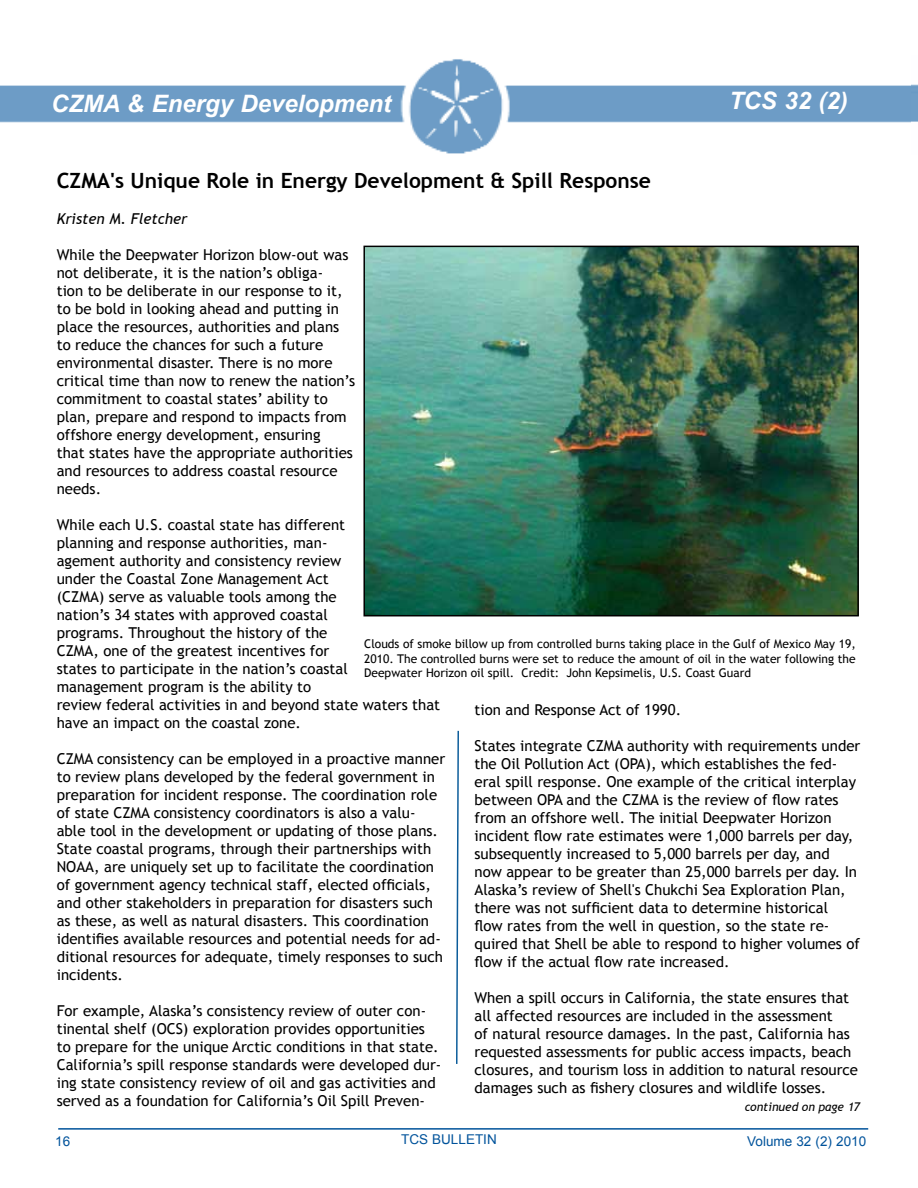
<style>
.page{position:relative;width:918px;height:1188px;background:#fff}
.page>*{position:absolute;margin:0;border:0;box-sizing:border-box;transform-origin:0 0}
.t1{font:italic 700 24px "Arial";color:#fff}
.t2{font:700 21px "Trebuchet MS";color:#000}
.t3{font:15px/18px "Trebuchet MS";color:#000}
.t4{font:italic 15px "Trebuchet MS";color:#000}
.t5{font:13.5px "Arial";color:#00539b}
.t6{font:12px/14.4px "Trebuchet MS";color:#000;text-align:justify}
.t7{font:italic 12px "Trebuchet MS";color:#000}
</style>
<div class="page">
<img style="left:0;top:59px;width:912px;height:95px">
<svg style="left:456px;top:730px;width:3px;height:334px"></svg>
<hr style="left:58px;top:1128px;width:810px;height:2px;background:#00539b">
<img style="left:912px;top:84px;width:6px;height:38px">
<img style="left:366px;top:249px;width:490px;height:364px">
<div style="left:363px;top:246px;width:496px;height:370px;border:2px solid #000"></div>
<h1 class="t1" style="left:51px;top:88px;width:341px">CZMA &amp; Energy Development</h1>
<h2 class="t2" style="left:57px;top:167px;width:596px">CZMA's Unique Role in Energy Development &amp; Spill Response</h2>
<h1 class="t1" style="left:729px;top:85px;width:120px">TCS 32 (2)</h1>
<p class="t4" style="left:57px;top:210px;width:132px">Kristen M. Fletcher</p>
<p class="t3" style="left:57px;top:246px;width:300px">While the Deepwater Horizon blow-out was not deliberate, it is the nation’s obliga-<br>tion to be deliberate in our response to it, to be bold in looking ahead and putting in place the resources, authorities and plans to reduce the chances for such a future environmental disaster. There is no more critical time than now to renew the nation’s commitment to coastal states’ ability to plan, prepare and respond to impacts from offshore energy development, ensuring<br>that states have the appropriate authorities and resources to address coastal resource needs.</p>
<p class="t3" style="left:57px;top:516px;width:385px">While each U.S. coastal state has different<br>planning and response authorities, man-<br>agement authority and consistency review<br>under the Coastal Zone Management Act<br>(CZMA) serve as valuable tools among the<br>nation’s 34 states with approved coastal<br>programs. Throughout the history of the<br>CZMA, one of the greatest incentives for<br>states to participate in the nation’s coastal<br>management program is the ability to<br>review federal activities in and beyond state waters that have an impact on the coastal zone.</p>
<p class="t3" style="left:57px;top:750px;width:390px">CZMA consistency can be employed in a proactive manner to review plans developed by the federal government in preparation for incident response. The coordination role of state CZMA consistency coordinators is also a valu&shy;able tool in the development or updating of those plans.<br>State coastal programs, through their partnerships with NOAA, are uniquely set up to facilitate the coordination of government agency technical staff, elected officials, and other stakeholders in preparation for disasters such as these, as well as natural disasters. This coordination identifies available resources and potential needs for ad&shy;ditional resources for adequate, timely responses to such incidents.</p>
<p class="t3" style="left:57px;top:1002px;width:386px">For example, Alaska’s consistency review of outer con&shy;tinental shelf (OCS) exploration provides opportunities to prepare for the unique Arctic conditions in that state.<br>California’s spill response standards were developed dur&shy;ing state consistency review of oil and gas activities and served as a foundation for California’s Oil Spill Preven-</p>
<p class="t6" style="left:364px;top:637px;width:493px">Clouds of smoke billow up from controlled burns taking place in the Gulf of Mexico May 19, 2010. The controlled burns were set to reduce the amount of oil in the water following the Deepwater Horizon oil spill. Credit: John Kepsimelis, U.S. Coast Guard</p>
<p class="t3" style="left:475px;top:701px;width:208px">tion and Response Act of 1990.</p>
<p class="t3" style="left:475px;top:737px;width:387px">States integrate CZMA authority with requirements under the Oil Pollution Act (OPA), which establishes the fed&shy;eral spill response. One example of the critical interplay between OPA and the CZMA is the review of flow rates from an offshore well. The initial Deepwater Horizon incident flow rate estimates were 1,000 barrels per day, subsequently increased to 5,000 barrels per day, and now appear to be greater than 25,000 barrels per day. In Alaska’s review of Shell's Chukchi Sea Exploration Plan, there was not sufficient data to determine historical<br>flow rates from the well in question, so the state re&shy;quired that Shell be able to respond to higher volumes of flow if the actual flow rate increased.</p>
<p class="t3" style="left:475px;top:989px;width:385px">When a spill occurs in California, the state ensures that all affected resources are included in the assessment<br>of natural resource damages. In the past, California has requested assessments for public access impacts, beach closures, and tourism loss in addition to natural resource damages such as fishery closures and wildlife losses.</p>
<p class="t7" style="left:745px;top:1100px;width:117px">continued on page 17</p>
<p class="t5" style="left:55px;top:1132px;width:17px">16</p>
<p class="t5" style="left:401px;top:1131px;width:97px">TCS BULLETIN</p>
<p class="t5" style="left:747px;top:1133px;width:120px">Volume 32 (2) 2010</p>
</div>
